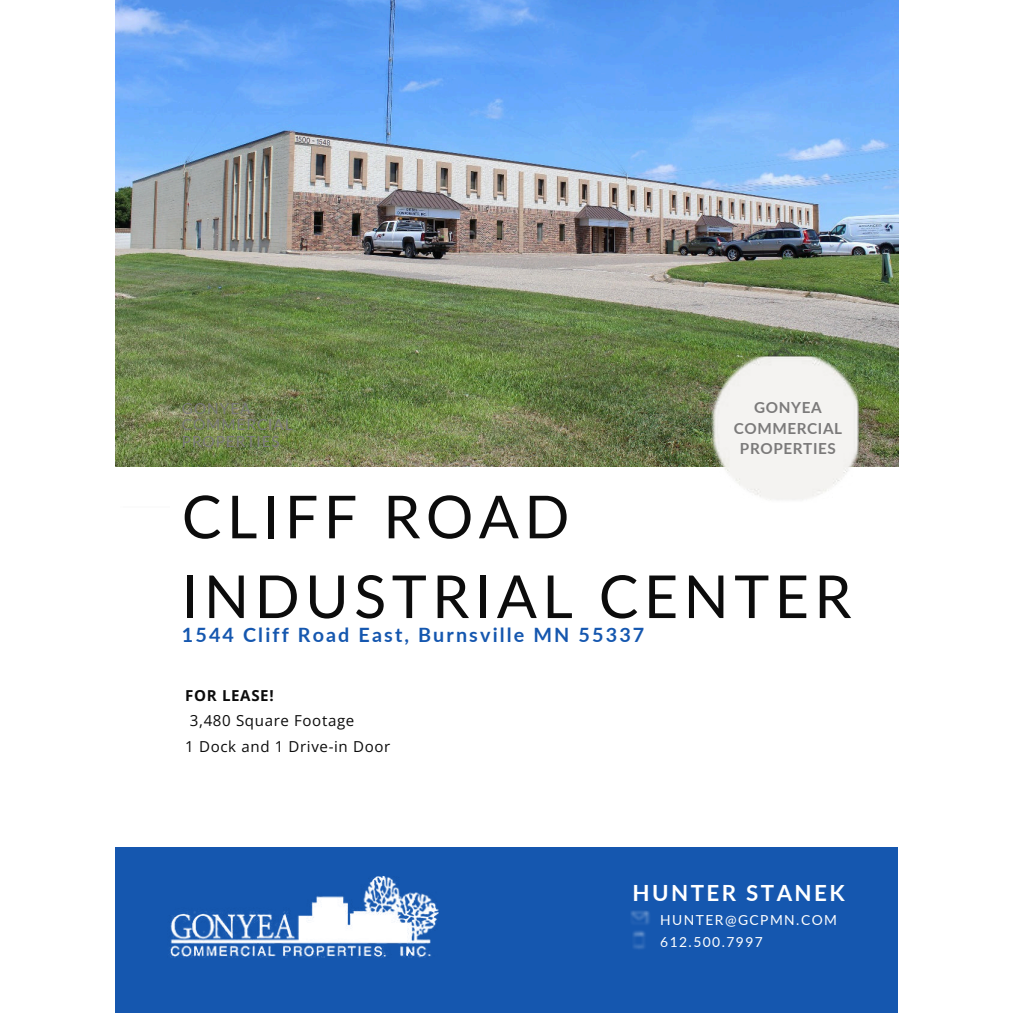
<style>
.page{position:relative;width:1013px;height:1013px;background:#fff}
.page>*{position:absolute;margin:0;border:0;box-sizing:border-box;transform-origin:0 0}
.t1{font:59.38px/79.8px "Lato";letter-spacing:.09em;color:#0c0c0c}
.t2{font:700 22.25px "Lato";letter-spacing:.105em;color:#fff}
.t3{font:700 19.75px "Lato";letter-spacing:.11em;color:#1557af}
.t4{font:15.25px/16.9px "Lato";letter-spacing:.065em;color:#7b7a7a}
.t5{font:700 15.25px/20.6px "Lato";letter-spacing:.04em;color:#7b7a7a;text-align:center}
.t6{font:15.12px/25.2px "Open Sans";letter-spacing:.04em;color:#0c0c0c}
.t7{font:700 15.12px "Open Sans";letter-spacing:.04em;color:#0c0c0c}
.t8{font:13.88px/22.5px "Lato";letter-spacing:.105em;color:#fff}
</style>
<div class="page">
<div style="left:115px;top:847px;width:782px;height:165px;background:#1557af"></div>
<img style="left:115px;top:0;width:783px;height:466px">
<img style="left:764px;top:346px;width:38px;height:9px">
<svg style="left:768px;top:350px;width:7px;height:5px"></svg>
<img style="left:710px;top:355px;width:148px;height:145px">
<img style="left:170px;top:876px;width:269px;height:81px">
<img style="left:632px;top:921px;width:18px;height:4px">
<svg style="left:630px;top:910px;width:20px;height:11px"></svg>
<img style="left:633px;top:930px;width:13px;height:19px">
<svg style="left:636px;top:944px;width:7px;height:5px"></svg>
<p class="t4" style="left:182px;top:399px;width:112px">GONYEA<br>COMMERCIAL<br>PROPERTIES</p>
<p class="t5" style="left:733px;top:396px;width:110px">GONYEA<br>COMMERCIAL<br>PROPERTIES</p>
<h1 class="t1" style="left:182px;top:474px;width:671px">CLIFF ROAD<br>INDUSTRIAL CENTER</h1>
<h3 class="t3" style="left:182px;top:619px;width:464px">1544 Cliff Road East, Burnsville MN 55337</h3>
<p class="t7" style="left:185px;top:685px;width:90px">FOR LEASE!</p>
<p class="t6" style="left:185px;top:708px;width:206px;text-indent:5px">3,480 Square Footage<br>1 Dock and 1 Drive-in Door</p>
<h2 class="t2" style="left:632px;top:876px;width:214px">HUNTER STANEK</h2>
<p class="t8" style="left:660px;top:907px;width:178px">HUNTER@GCPMN.COM<br>612.500.7997</p>
</div>
